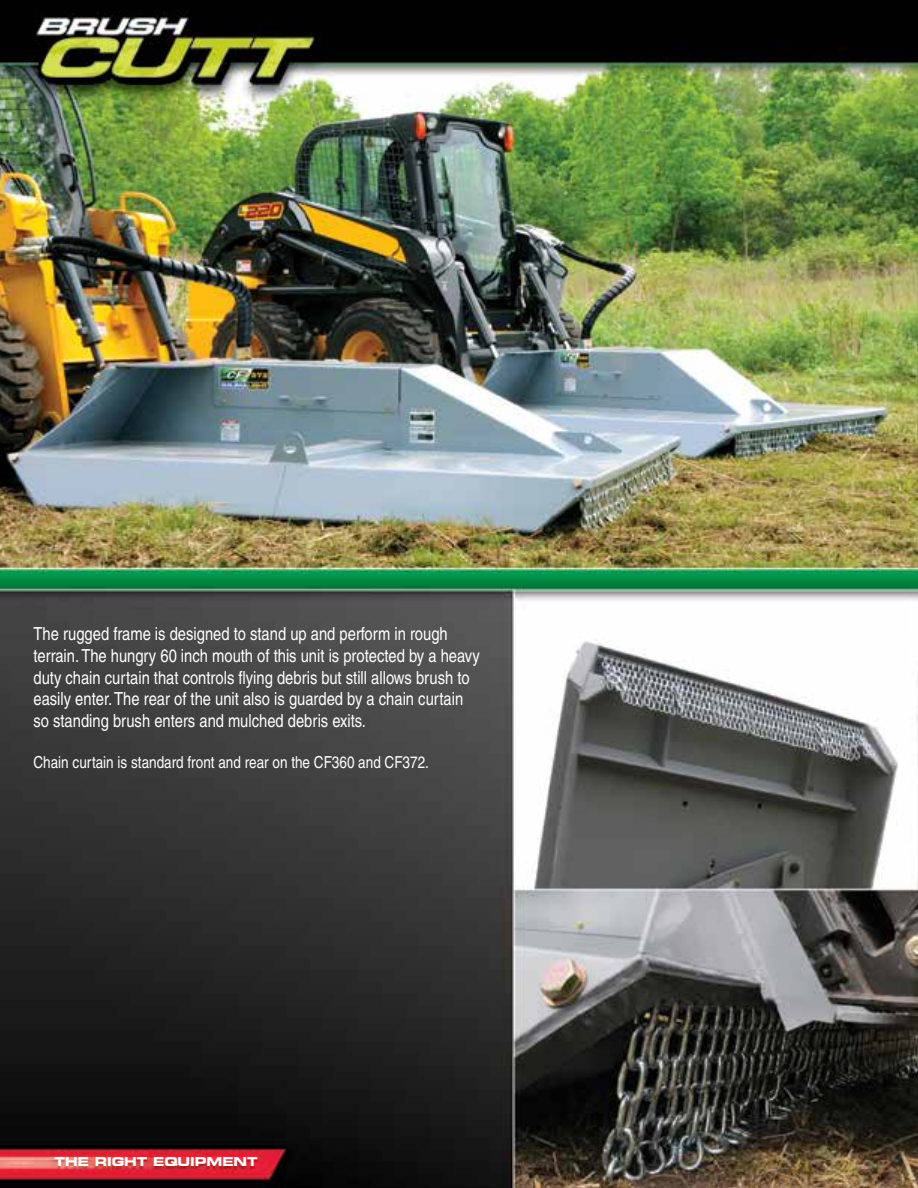
<style>
.page{position:relative;width:918px;height:1188px;background:#fff}
.page>*{position:absolute;margin:0;border:0;box-sizing:border-box;transform-origin:0 0}
.t1{font:condensed 18px/21.6px "Helvetica";color:#fff}
.t2{font:condensed 16.5px "Helvetica";color:#fff}
.t3{font:700 expanded 12px "Square 721 BT";color:#fff}
</style>
<div class="page">
<img style="left:0;top:0;width:918px;height:1188px">
<p class="t1" style="left:33px;top:623px;width:448px">The rugged frame is designed to stand up and perform in rough terrain. The hungry 60 inch mouth of this unit is protected by a heavy duty chain curtain that controls flying debris but still allows brush to easily enter. The rear of the unit also is guarded by a chain curtain so standing brush enters and mulched debris exits.</p>
<p class="t2" style="left:33px;top:753px;width:397px">Chain curtain is standard front and rear on the CF360 and CF372.</p>
<p class="t3" style="left:55px;top:1154px;width:205px">THE RIGHT EQUIPMENT</p>
</div>
